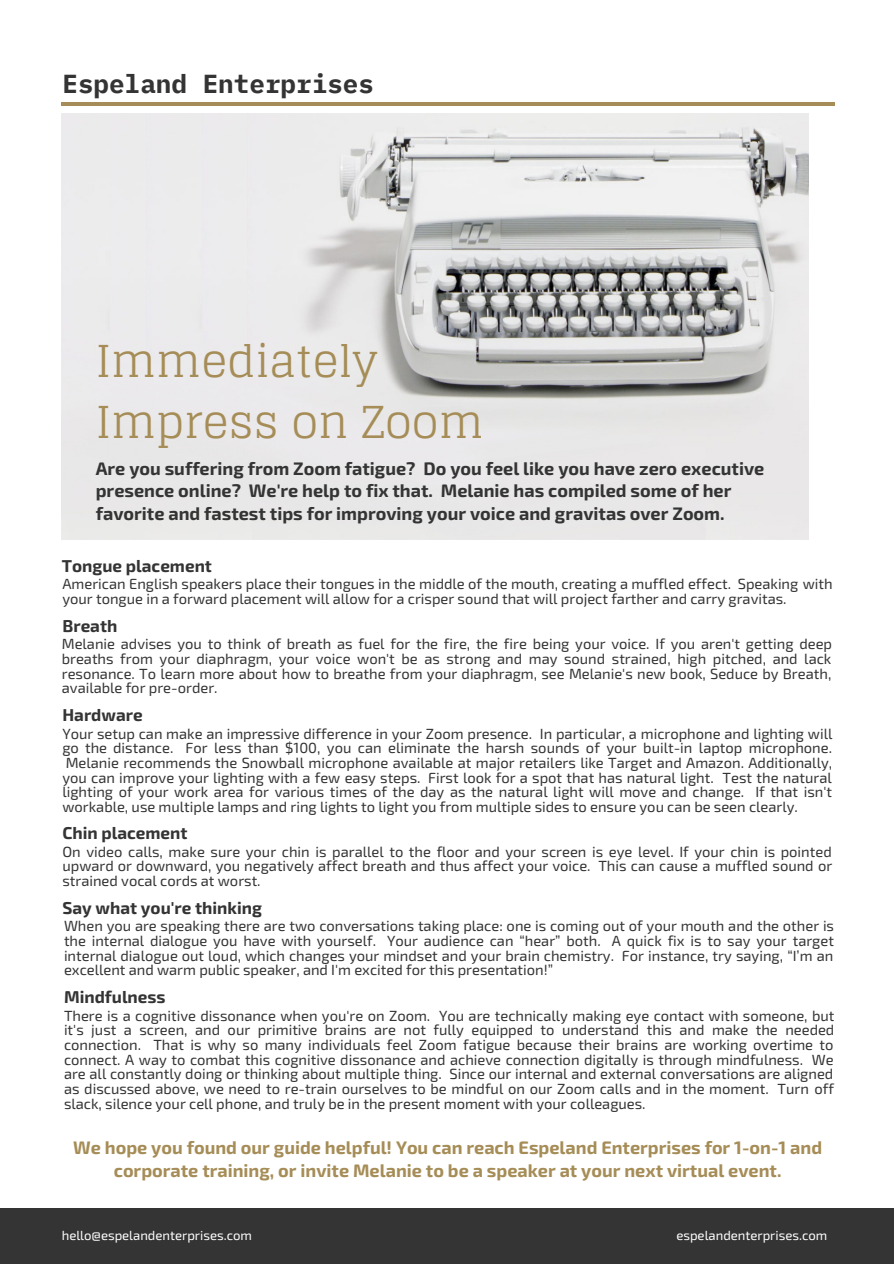
<style>
.page{position:relative;width:894px;height:1264px;background:#fff}
.page>*{position:absolute;margin:0;border:0;box-sizing:border-box;transform-origin:0 0}
.t1{font:43.95px/60.8px "Glegoo";color:#a68d57}
.t2{font:700 25.95px "IBM Plex Mono";color:#343434}
.t3{font:700 18.15px/22.5px "Exo 2";color:#343434}
.t4{font:700 18.15px/22.5px "Exo 2";color:#a68d57;text-align:center}
.t5{font:700 17.1px "Exo 2";color:#343434}
.t6{font:14.7px/14.7px "Exo 2";color:#343434;text-align:justify}
.t7{font:13.05px "Exo 2";color:#fff}
</style>
<div class="page">
<div style="left:0;top:1208px;width:893px;height:55px;background:#343434"></div>
<hr style="left:61px;top:102px;width:773px;height:4px;background:#a68d57">
<img style="left:62px;top:113px;width:746px;height:426px">
<p class="t2" style="left:62px;top:66px;width:313px">Espeland Enterprises</p>
<p class="t1" style="left:96px;top:331px;width:389px">Immediately<br>Impress on Zoom</p>
<p class="t3" style="left:96px;top:456px;width:670px">Are you suffering from Zoom fatigue? Do you feel like you have zero executive presence online? We're help to fix that. Melanie has compiled some of her favorite and fastest tips for improving your voice and gravitas over Zoom.</p>
<p class="t5" style="left:62px;top:554px;width:152px">Tongue placement</p>
<p class="t6" style="left:62px;top:576px;width:771px">American English speakers place their tongues in the middle of the mouth, creating a muffled effect. Speaking with your tongue in a forward placement will allow for a crisper sound that will project farther and carry gravitas.</p>
<p class="t5" style="left:62px;top:614px;width:56px">Breath</p>
<p class="t6" style="left:62px;top:636px;width:771px">Melanie advises you to think of breath as fuel for the fire, the fire being your voice. If you aren't getting deep breaths from your diaphragm, your voice won't be as strong and may sound strained, high pitched, and lack resonance. To learn more about how to breathe from your diaphragm, see Melanie's new book, Seduce by Breath, available for pre-order.</p>
<p class="t5" style="left:62px;top:704px;width:82px">Hardware</p>
<p class="t6" style="left:62px;top:725px;width:771px">Your setup can make an impressive difference in your Zoom presence. In particular, a microphone and lighting will go the distance. For less than $100, you can eliminate the harsh sounds of your built-in laptop microphone.<br>Melanie recommends the Snowball microphone available at major retailers like Target and Amazon. Additionally, you can improve your lighting with a few easy steps. First look for a spot that has natural light. Test the natural lighting of your work area for various times of the day as the natural light will move and change. If that isn't workable, use multiple lamps and ring lights to light you from multiple sides to ensure you can be seen clearly.</p>
<p class="t5" style="left:62px;top:822px;width:127px">Chin placement</p>
<p class="t6" style="left:62px;top:843px;width:771px">On video calls, make sure your chin is parallel to the floor and your screen is eye level. If your chin is pointed upward or downward, you negatively affect breath and thus affect your voice. This can cause a muffled sound or strained vocal cords at worst.</p>
<p class="t5" style="left:62px;top:896px;width:201px">Say what you're thinking</p>
<p class="t6" style="left:64px;top:918px;width:771px">When you are speaking there are two conversations taking place: one is coming out of your mouth and the other is the internal dialogue you have with yourself. Your audience can “hear” both. A quick fix is to say your target internal dialogue out loud, which changes your mindset and your brain chemistry. For instance, try saying, “I’m an excellent and warm public speaker, and I'm excited for this presentation!”</p>
<p class="t5" style="left:64px;top:986px;width:103px">Mindfulness</p>
<p class="t6" style="left:64px;top:1007px;width:771px">There is a cognitive dissonance when you're on Zoom. You are technically making eye contact with someone, but it's just a screen, and our primitive brains are not fully equipped to understand this and make the needed connection. That is why so many individuals feel Zoom fatigue because their brains are working overtime to connect. A way to combat this cognitive dissonance and achieve connection digitally is through mindfulness. We are all constantly doing or thinking about multiple thing. Since our internal and external conversations are aligned as discussed above, we need to re-train ourselves to be mindful on our Zoom calls and in the moment. Turn off slack, silence your cell phone, and truly be in the present moment with your colleagues.</p>
<p class="t4" style="left:73px;top:1135px;width:750px">We hope you found our guide helpful! You can reach Espeland Enterprises for 1-on-1 and corporate training, or invite Melanie to be a speaker at your next virtual event.</p>
<p class="t7" style="left:62px;top:1226px;width:192px">hello@espelandenterprises.com</p>
<p class="t7" style="left:676px;top:1226px;width:152px">espelandenterprises.com</p>
</div>
